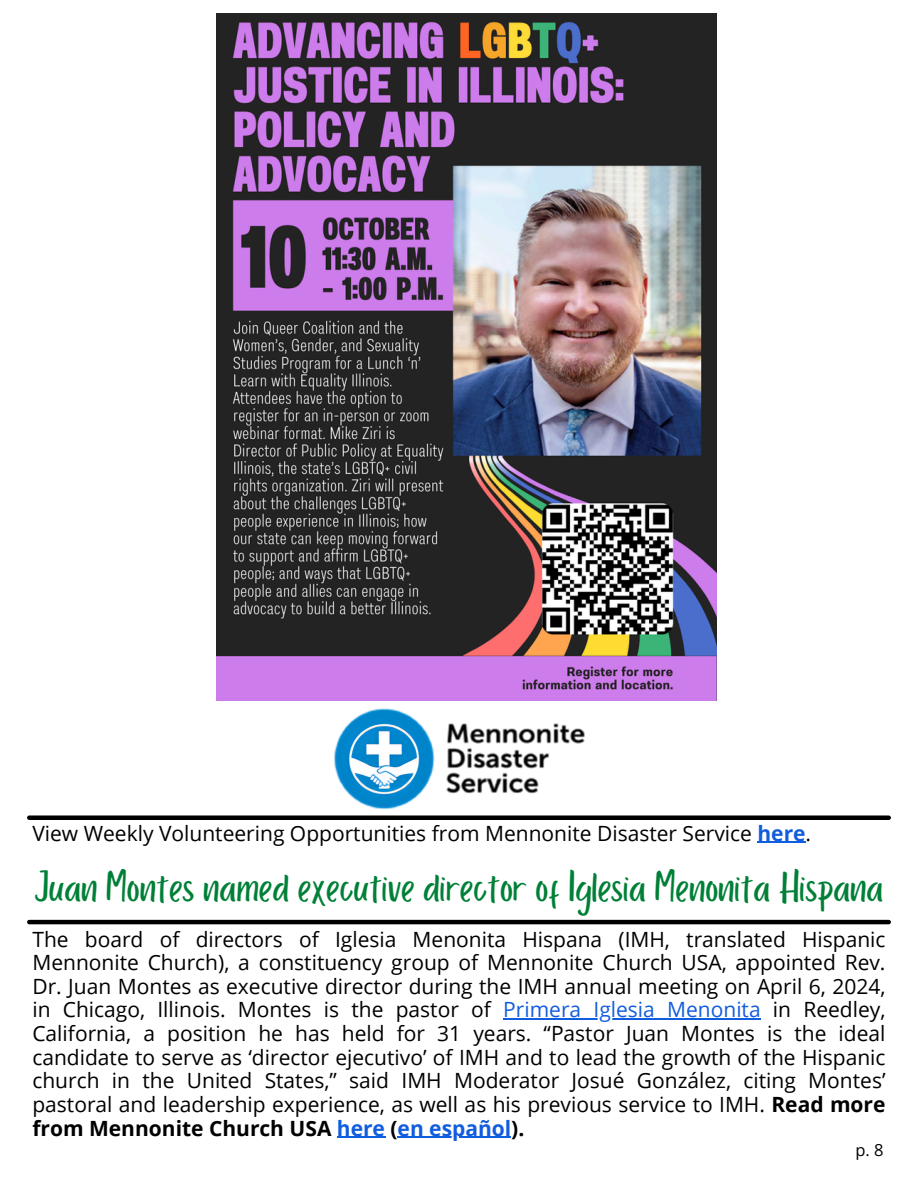
<style>
.page{position:relative;width:918px;height:1188px;background:#fff}
.page>*{position:absolute;margin:0;border:0;box-sizing:border-box;transform-origin:0 0}
.t1{font:45px "Porcelain";color:#008037}
.t2{font:21px/23.7px "Open Sans";color:#000;text-align:justify}
.t3{font:16.5px "Open Sans";color:#000}
.s1{font-weight:700;color:#115ddf}
.s2{color:#115ddf}
.s3{font-weight:700}
</style>
<div class="page">
<img style="left:217px;top:14px;width:499px;height:686px">
<hr style="left:757px;top:842px;width:49px;height:1px;background:#115ddf">
<div style="left:29px;top:815px;width:860px;height:5px;background:#000"></div>
<img style="left:334px;top:708px;width:251px;height:101px">
<hr style="left:29px;top:920px;width:860px;height:4px;background:#000">
<hr style="left:503px;top:1019px;width:258px;height:1px;background:#115ddf">
<hr style="left:337px;top:1137px;width:48px;height:1px;background:#115ddf">
<hr style="left:398px;top:1137px;width:113px;height:1px;background:#115ddf">
<p class="t2" style="left:32px;top:821px;width:780px">View Weekly Volunteering Opportunities from Mennonite Disaster Service <span class="s1">here</span>.</p>
<h1 class="t1" style="left:35px;top:863px;width:850px">Juan Montes named executive director of Iglesia Menonita Hispana</h1>
<p class="t2" style="left:32px;top:927px;width:855px">The board of directors of Iglesia Menonita Hispana (IMH, translated Hispanic Mennonite Church), a constituency group of Mennonite Church USA, appointed Rev.<br>Dr. Juan Montes as executive director during the IMH annual meeting on April 6, 2024, in Chicago, Illinois. Montes is the pastor of</p>
<p class="t2" style="left:32px;top:997px;width:855px;text-indent:471px"><span class="s2">Primera Iglesia Menonita</span> in Reedley, California, a position he has held for 31 years. “Pastor Juan Montes is the ideal candidate to serve as ‘director ejecutivo’ of IMH and to lead the growth of the Hispanic church in the United States,” said IMH Moderator Josué González, citing Montes’ pastoral and leadership experience, as well as his previous service to IMH. <span class="s3">Read more from Mennonite Church USA</span> <span class="s1">here</span> <span class="s3">(</span><span class="s1">en español</span><span class="s3">).</span></p>
<p class="t3" style="left:855px;top:1138px;width:30px">p. 8</p>
</div>
